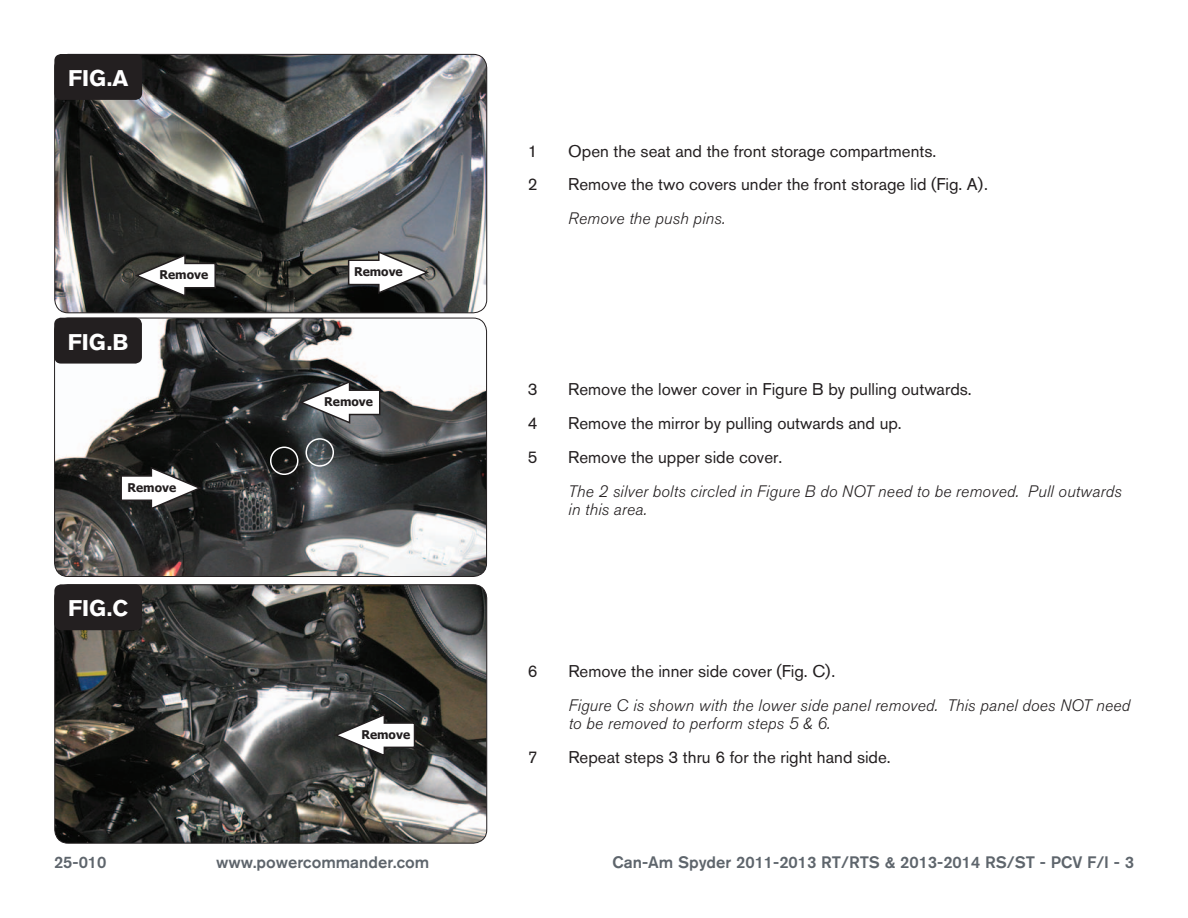
<style>
.page{position:relative;width:1188px;height:918px;background:#fff}
.page>*{position:absolute;margin:0;border:0;box-sizing:border-box;transform-origin:0 0}
.t1{font:700 22.5px "Akzidenz Grotesk BQ";color:#fff}
.Bodycopy{font:16.8px "Akzidenz Grotesk BQ";color:#231f20}
.Bodycopy-2{font:italic 300 16.5px/18px "Akzidenz Grotesk BQ";letter-spacing:.01em;color:#231f20}
.t2{font:500 16.5px "Akzidenz Grotesk BQ";color:#5e656c}
.t3{font:700 12px "Tahoma";color:#231f20}
</style>
<div class="page">
<img style="left:55px;top:585px;width:432px;height:257px">
<div style="left:54px;top:584px;width:433px;height:260px;border:1px solid #231f20;border-radius:14px"></div>
<img style="left:55px;top:54px;width:432px;height:259px">
<div style="left:54px;top:54px;width:433px;height:259px;border:1px solid #231f20;border-radius:14px"></div>
<img style="left:55px;top:318px;width:432px;height:259px">
<div style="left:54px;top:318px;width:433px;height:259px;border:1px solid #231f20;border-radius:14px"></div>
<div style="left:54px;top:54px;width:88px;height:46px;background:#231f20;border-radius:7px"></div>
<div style="left:54px;top:584px;width:88px;height:46px;background:#231f20;border-radius:7px"></div>
<div style="left:54px;top:318px;width:88px;height:46px;background:#231f20;border-radius:7px"></div>
<svg style="left:297px;top:380px;width:84px;height:45px"></svg>
<svg style="left:120px;top:466px;width:84px;height:45px"></svg>
<div style="left:270px;top:447px;width:28px;height:28px;border:2px solid #fff;border-radius:50%"></div>
<div style="left:306px;top:438px;width:28px;height:29px;border:2px solid #fff;border-radius:50%"></div>
<svg style="left:133px;top:253px;width:84px;height:45px"></svg>
<svg style="left:347px;top:250px;width:84px;height:45px"></svg>
<svg style="left:332px;top:713px;width:84px;height:45px"></svg>
<p class="t1" style="left:68px;top:65px;width:62px">FIG.A</p>
<p class="t1" style="left:68px;top:329px;width:62px">FIG.B</p>
<p class="t3" style="left:159px;top:267px;width:50px">Remove</p>
<p class="t3" style="left:354px;top:263px;width:50px">Remove</p>
<p class="t3" style="left:324px;top:394px;width:50px">Remove</p>
<p class="t3" style="left:127px;top:479px;width:50px">Remove</p>
<p class="t1" style="left:68px;top:595px;width:62px">FIG.C</p>
<p class="t3" style="left:361px;top:727px;width:50px">Remove</p>
<p class="Bodycopy" style="left:528px;top:141px;width:11px">1</p>
<p class="Bodycopy" style="left:568px;top:141px;width:370px">Open the seat and the front storage compartments.</p>
<p class="Bodycopy" style="left:528px;top:175px;width:11px">2</p>
<p class="Bodycopy" style="left:568px;top:175px;width:421px">Remove the two covers under the front storage lid (Fig. A).</p>
<p class="Bodycopy-2" style="left:568px;top:210px;width:159px">Remove the push pins.</p>
<p class="Bodycopy" style="left:528px;top:379px;width:11px">3</p>
<p class="Bodycopy" style="left:568px;top:379px;width:405px">Remove the lower cover in Figure B by pulling outwards.</p>
<p class="Bodycopy" style="left:528px;top:413px;width:11px">4</p>
<p class="Bodycopy" style="left:568px;top:413px;width:335px">Remove the mirror by pulling outwards and up.</p>
<p class="Bodycopy" style="left:528px;top:447px;width:11px">5</p>
<p class="Bodycopy" style="left:568px;top:447px;width:216px">Remove the upper side cover.</p>
<p class="Bodycopy-2" style="left:568px;top:482px;width:555px">The 2 silver bolts circled in Figure B do NOT need to be removed. Pull outwards in this area.</p>
<p class="Bodycopy" style="left:528px;top:661px;width:11px">6</p>
<p class="Bodycopy" style="left:568px;top:661px;width:269px">Remove the inner side cover (Fig. C).</p>
<p class="Bodycopy-2" style="left:568px;top:697px;width:563px">Figure C is shown with the lower side panel removed. This panel does NOT need to be removed to perform steps 5 &amp; 6.</p>
<p class="Bodycopy" style="left:528px;top:747px;width:11px">7</p>
<p class="Bodycopy" style="left:568px;top:747px;width:324px">Repeat steps 3 thru 6 for the right hand side.</p>
<p class="t2" style="left:54px;top:852px;width:54px">25-010</p>
<p class="t2" style="left:216px;top:852px;width:215px">www.powercommander.com</p>
<p class="t2" style="left:613px;top:852px;width:523px">Can-Am Spyder 2011-2013 RT/RTS &amp; 2013-2014 RS/ST - PCV F/I - 3</p>
</div>
